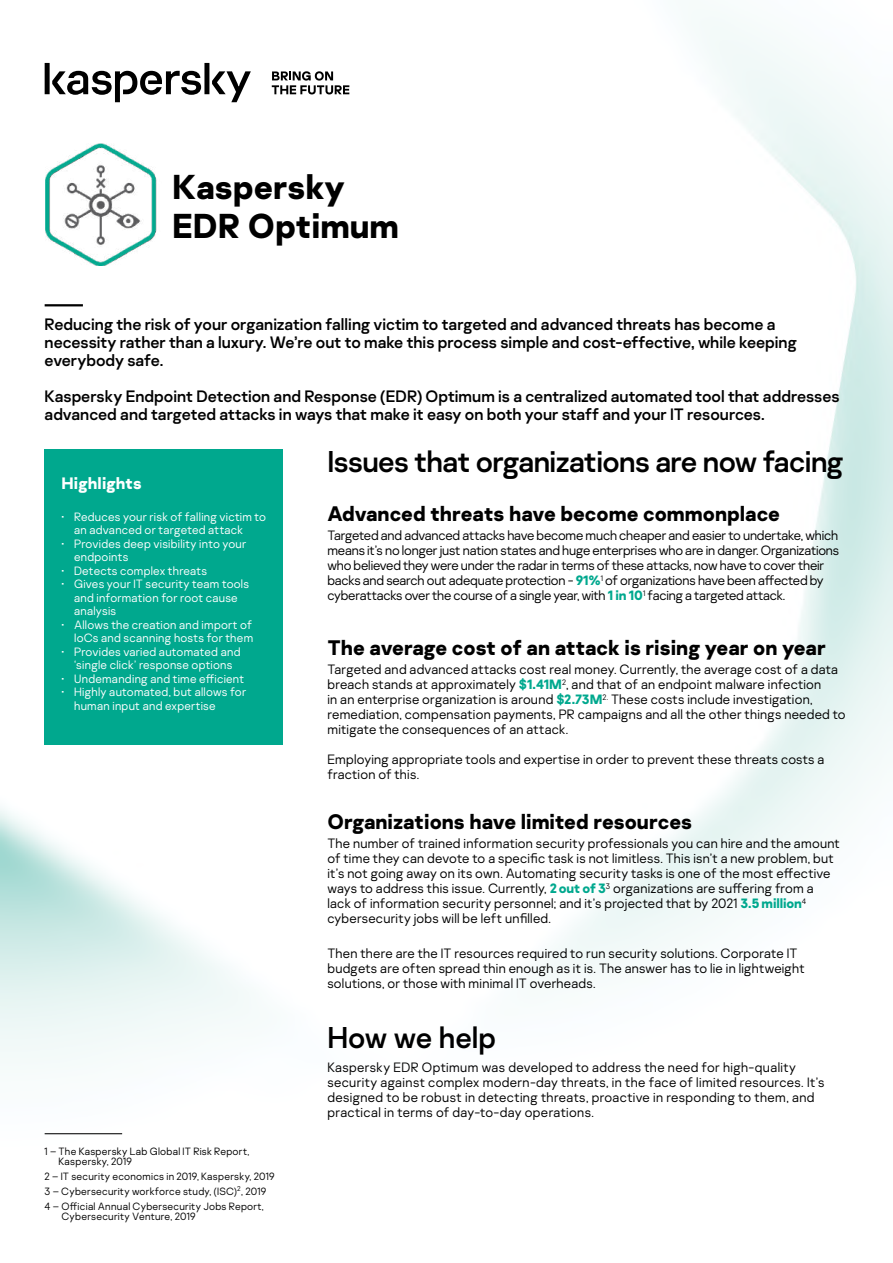
<style>
.page{position:relative;width:893px;height:1263px;background:#fff}
.page>*{position:absolute;margin:0;border:0;box-sizing:border-box;transform-origin:0 0}
.t1{font:700 34.5px/39px "Kaspersky Sans";color:#000}
.t2{font:30px "Kaspersky Sans";letter-spacing:-.02em;color:#000}
.t3{font:30px "Kaspersky Sans";color:#000}
.t4{font:700 21px "Kaspersky Sans";color:#000}
.t5{font:16.5px/18px "Kaspersky Sans";color:#000}
.t6{font:700 16.5px "Kaspersky Sans";letter-spacing:.005em;color:#fff}
.t7{font:300 13.5px/15px "Kaspersky Sans";letter-spacing:.015em;color:#000}
.t8{font:300 13.5px/15px "Kaspersky Sans";letter-spacing:-.015em;color:#000}
.t9{font:300 12px/13.5px "Kaspersky Sans";letter-spacing:.02em;color:#fff}
.t10{font:300 10.5px/14.7px "Kaspersky Sans";letter-spacing:.025em;color:#000}
.s1{font-weight:700;color:#00a88e}
</style>
<div class="page">
<img style="left:0;top:17px;width:893px;height:1118px">
<svg style="left:45px;top:63px;width:206px;height:39px"></svg>
<svg style="left:272px;top:71px;width:77px;height:23px"></svg>
<hr style="left:45px;top:304px;width:38px;height:2px;background:#000">
<div style="left:45px;top:449px;width:238px;height:296px;background:#00a88e"></div>
<img style="left:46px;top:144px;width:134px;height:121px">
<hr style="left:45px;top:1133px;width:77px;height:1px;background:#000">
<h1 class="t1" style="left:172px;top:168px;width:229px">Kaspersky<br>EDR Optimum</h1>
<p class="t5" style="left:45px;top:315px;width:754px">Reducing the risk of your organization falling victim to targeted and advanced threats has become a necessity rather than a luxury. We’re out to make this process simple and cost-effective, while keeping everybody safe.</p>
<p class="t5" style="left:45px;top:387px;width:796px">Kaspersky Endpoint Detection and Response (EDR) Optimum is a centralized automated tool that addresses advanced and targeted attacks in ways that make it easy on both your staff and your IT resources.</p>
<h2 class="t2" style="left:327px;top:444px;width:518px">Issues that organizations are now facing</h2>
<h3 class="t4" style="left:327px;top:500px;width:454px">Advanced threats have become commonplace</h3>
<p class="t8" style="left:327px;top:528px;width:513px">Targeted and advanced attacks have become much cheaper and easier to undertake, which means it’s no longer just nation states and huge enterprises who are in danger. Organizations who believed they were under the radar in terms of these attacks, now have to cover their backs and search out adequate protection - <span class="s1">91%</span><sup>1</sup> of organizations have been affected by cyberattacks over the course of a single year, with <span class="s1">1 in 10</span><sup>1</sup> facing a targeted attack.</p>
<h3 class="t4" style="left:327px;top:634px;width:500px">The average cost of an attack is rising year on year</h3>
<p class="t7" style="left:327px;top:662px;width:520px">Targeted and advanced attacks cost real money. Currently, the average cost of a data breach stands at approximately <span class="s1">$1.41M</span><sup>2</sup>, and that of an endpoint malware infection<br>in an enterprise organization is around <span class="s1">$2.73M</span><sup>2.</sup> These costs include investigation, remediation, compensation payments, PR campaigns and all the other things needed to mitigate the consequences of an attack.</p>
<p class="t7" style="left:327px;top:752px;width:498px">Employing appropriate tools and expertise in order to prevent these threats costs a fraction of this.</p>
<h3 class="t4" style="left:327px;top:808px;width:366px">Organizations have limited resources</h3>
<p class="t7" style="left:327px;top:836px;width:514px">The number of trained information security professionals you can hire and the amount of time they can devote to a specific task is not limitless. This isn’t a new problem, but it’s not going away on its own. Automating security tasks is one of the most effective ways to address this issue. Currently, <span class="s1">2 out of 3</span><sup>3</sup> organizations are suffering from a lack of information security personnel; and it’s projected that by 2021 <span class="s1">3.5 million</span><sup>4 </sup>cybersecurity jobs will be left unfilled.</p>
<p class="t7" style="left:327px;top:945px;width:479px">Then there are the IT resources required to run security solutions. Corporate IT budgets are often spread thin enough as it is. The answer has to lie in lightweight solutions, or those with minimal IT overheads.</p>
<h2 class="t3" style="left:327px;top:1019px;width:170px">How we help</h2>
<p class="t7" style="left:327px;top:1059px;width:498px">Kaspersky EDR Optimum was developed to address the need for high-quality security against complex modern-day threats, in the face of limited resources. It’s designed to be robust in detecting threats, proactive in responding to them, and practical in terms of day-to-day operations.</p>
<p class="t6" style="left:61px;top:473px;width:82px">Highlights</p>
<p class="t9" style="left:74px;top:510px;width:194px;text-indent:-13px">• Reduces your risk of falling victim to an advanced or targeted attack</p>
<p class="t9" style="left:74px;top:537px;width:174px;text-indent:-13px">• Provides deep visibility into your endpoints</p>
<p class="t9" style="left:61px;top:564px;width:147px">• Detects complex threats</p>
<p class="t9" style="left:74px;top:577px;width:176px;text-indent:-13px">• Gives your IT security team tools and information for root cause analysis</p>
<p class="t9" style="left:61px;top:618px;width:193px;text-align:right">• Allows the creation and import of<br>IoCs and scanning hosts for them</p>
<p class="t9" style="left:61px;top:645px;width:181px;text-align:center">• Provides varied automated and ‘single click’ response options</p>
<p class="t9" style="left:61px;top:672px;width:184px">• Undemanding and time efficient</p>
<p class="t9" style="left:74px;top:685px;width:174px;text-indent:-13px">• Highly automated, but allows for human input and expertise</p>
<p class="t10" style="left:59px;top:1146px;width:192px;line-height:10.5px;text-indent:-14px">1 – The Kaspersky Lab Global IT Risk Report,<br>Kaspersky, 2019</p>
<p class="t10" style="left:45px;top:1169px;width:232px">2 – IT security economics in 2019, Kaspersky, 2019<br>3 – Cybersecurity workforce study, (ISC)<sup>2</sup>, 2019<br>4 – Official Annual Cybersecurity Jobs Report,</p>
<p class="t10" style="left:61px;top:1209px;width:136px">Cybersecurity Venture, 2019</p>
</div>
